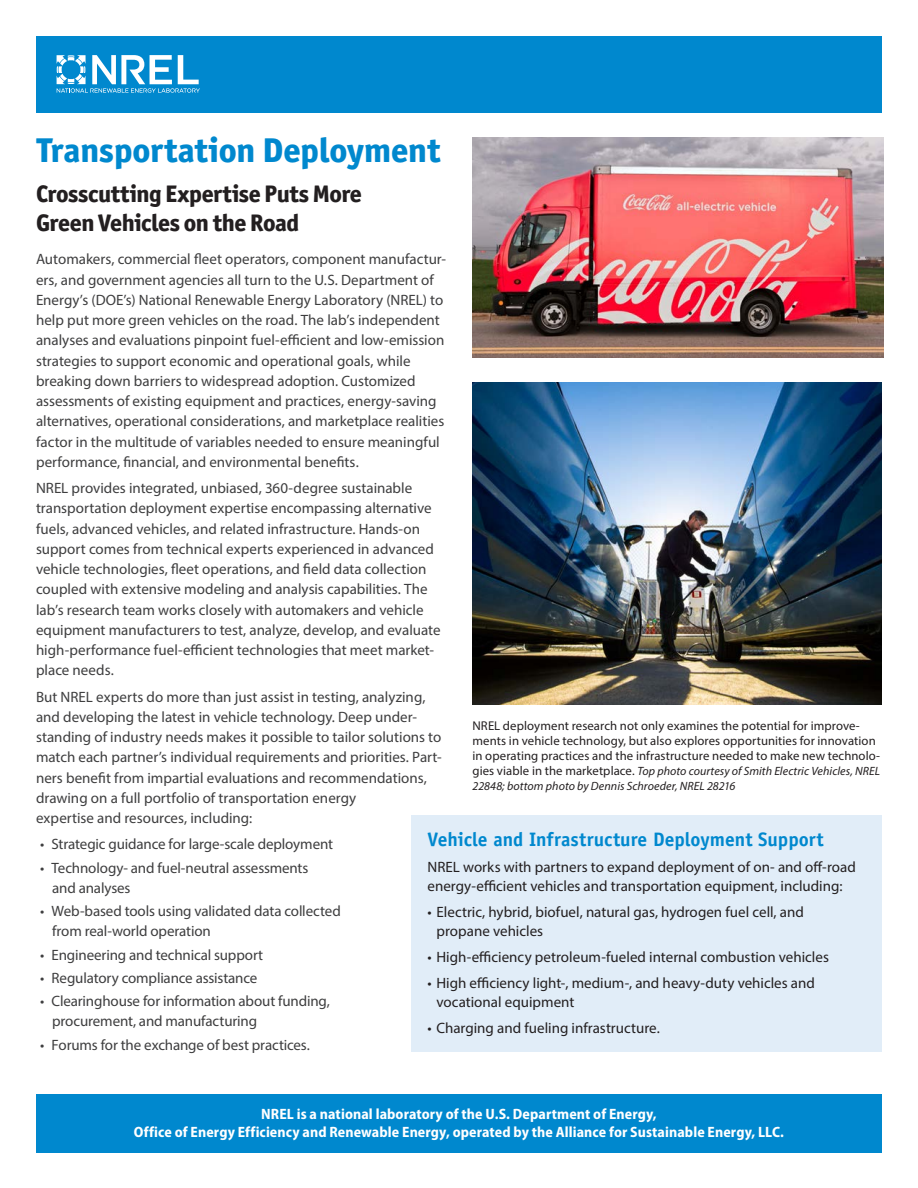
<style>
.page{position:relative;width:918px;height:1188px;background:#fff}
.page>*{position:absolute;margin:0;border:0;box-sizing:border-box;transform-origin:0 0}
.FS_Title{font:800 34.5px "Officina Sans ITC Std";letter-spacing:-.005em;color:#0088ce}
.Section_Head-2{font:800 24px/28.5px "Officina Sans ITC Std";letter-spacing:-.02em;color:#231f20}
.Sidebar_Headings{font:700 19.5px "Officina Sans Std";color:#0088ce}
.Base_Text{font:15px/20.2px "Myriad Pro";color:#3e3e3f}
.Side_Bar_Text{font:15px/19.2px "Myriad Pro";color:#231f20}
.t1{font:700 semi-condensed 15px/18px "Myriad Pro";letter-spacing:.005em;color:#fff;text-align:center}
.t2{font:12.75px/15px "Myriad Pro";letter-spacing:.005em;color:#231f20}
.t3{font:italic 12px/15px "Myriad Pro";letter-spacing:.005em;color:#231f20}
.s1{font-style:normal;font-size:12.75px}
</style>
<div class="page">
<div style="left:36px;top:1094px;width:846px;height:58px;background:#0088ce"></div>
<div style="left:36px;top:36px;width:846px;height:76px;background:#0088ce"></div>
<svg style="left:57px;top:55px;width:143px;height:38px"></svg>
<img style="left:472px;top:382px;width:410px;height:323px">
<div style="left:411px;top:815px;width:471px;height:237px;background:#e1edf8"></div>
<img style="left:472px;top:137px;width:412px;height:220px">
<p class="FS_Title" style="left:36px;top:128px;width:406px">Transportation Deployment</p>
<p class="Section_Head-2" style="left:36px;top:180px;width:327px">Crosscutting Expertise Puts More<br>Green Vehicles on the Road</p>
<p class="Base_Text" style="left:36px;top:249px;width:412px">Automakers, commercial fleet operators, component manufactur&shy;ers, and government agencies all turn to the U.S. Department of Energy’s (DOE’s) National Renewable Energy Laboratory (NREL) to help put more green vehicles on the road. The lab’s independent analyses and evaluations pinpoint fuel-efficient and low-emission strategies to support economic and operational goals, while breaking down barriers to widespread adoption. Customized assessments of existing equipment and practices, energy-saving alternatives, operational considerations, and marketplace realities factor in the multitude of variables needed to ensure meaningful performance, financial, and environmental benefits.</p>
<p class="Base_Text" style="left:36px;top:478px;width:406px">NREL provides integrated, unbiased, 360-degree sustainable transportation deployment expertise encompassing alternative fuels, advanced vehicles, and related infrastructure. Hands-on support comes from technical experts experienced in advanced vehicle technologies, fleet operations, and field data collection coupled with extensive modeling and analysis capabilities. The lab’s research team works closely with automakers and vehicle equipment manufacturers to test, analyze, develop, and evaluate high-performance fuel-efficient technologies that meet market&shy;place needs.</p>
<p class="Base_Text" style="left:36px;top:686px;width:407px">But NREL experts do more than just assist in testing, analyzing, and developing the latest in vehicle technology. Deep under&shy;standing of industry needs makes it possible to tailor solutions to match each partner’s individual requirements and priorities. Part&shy;ners benefit from impartial evaluations and recommendations, drawing on a full portfolio of transportation energy<br>expertise and resources, including:</p>
<p class="Base_Text" style="left:40px;top:834px;width:294px">• Strategic guidance for large-scale deployment</p>
<p class="Base_Text" style="left:52px;top:857px;width:258px;text-indent:-12px">• Technology- and fuel-neutral assessments and analyses</p>
<p class="Base_Text" style="left:52px;top:901px;width:290px;text-indent:-12px">• Web-based tools using validated data collected from real-world operation</p>
<p class="Base_Text" style="left:40px;top:944px;width:224px">• Engineering and technical support</p>
<p class="Base_Text" style="left:40px;top:968px;width:219px">• Regulatory compliance assistance</p>
<p class="Base_Text" style="left:52px;top:991px;width:279px;text-indent:-12px">• Clearinghouse for information about funding, procurement, and manufacturing</p>
<p class="Base_Text" style="left:40px;top:1034px;width:271px">• Forums for the exchange of best practices.</p>
<p class="t2" style="left:472px;top:718px;width:409px">NREL deployment research not only examines the potential for improve&shy;ments in vehicle technology, but also explores opportunities for innovation in operating practices and the infrastructure needed to make new technolo-</p>
<p class="t3" style="left:472px;top:764px;width:409px"><span class="s1">gies viable in the marketplace.</span> Top photo courtesy of Smith Electric Vehicles, NREL<br>22848; bottom photo by Dennis Schroeder, NREL 28216</p>
<p class="Sidebar_Headings" style="left:428px;top:827px;width:398px">Vehicle and Infrastructure Deployment Support</p>
<p class="Side_Bar_Text" style="left:428px;top:857px;width:430px">NREL works with partners to expand deployment of on- and off-road energy-efficient vehicles and transportation equipment, including:</p>
<p class="Side_Bar_Text" style="left:436px;top:902px;width:369px;text-indent:-9px">• Electric, hybrid, biofuel, natural gas, hydrogen fuel cell, and propane vehicles</p>
<p class="Side_Bar_Text" style="left:428px;top:947px;width:403px">• High-efficiency petroleum-fueled internal combustion vehicles</p>
<p class="Side_Bar_Text" style="left:436px;top:973px;width:380px;text-indent:-9px">• High efficiency light-, medium-, and heavy-duty vehicles and vocational equipment</p>
<p class="Side_Bar_Text" style="left:428px;top:1018px;width:234px">• Charging and fueling infrastructure.</p>
<p class="t1" style="left:134px;top:1105px;width:652px">NREL is a national laboratory of the U.S. Department of Energy,<br>Office of Energy Efficiency and Renewable Energy, operated by the Alliance for Sustainable Energy, LLC.</p>
</div>
